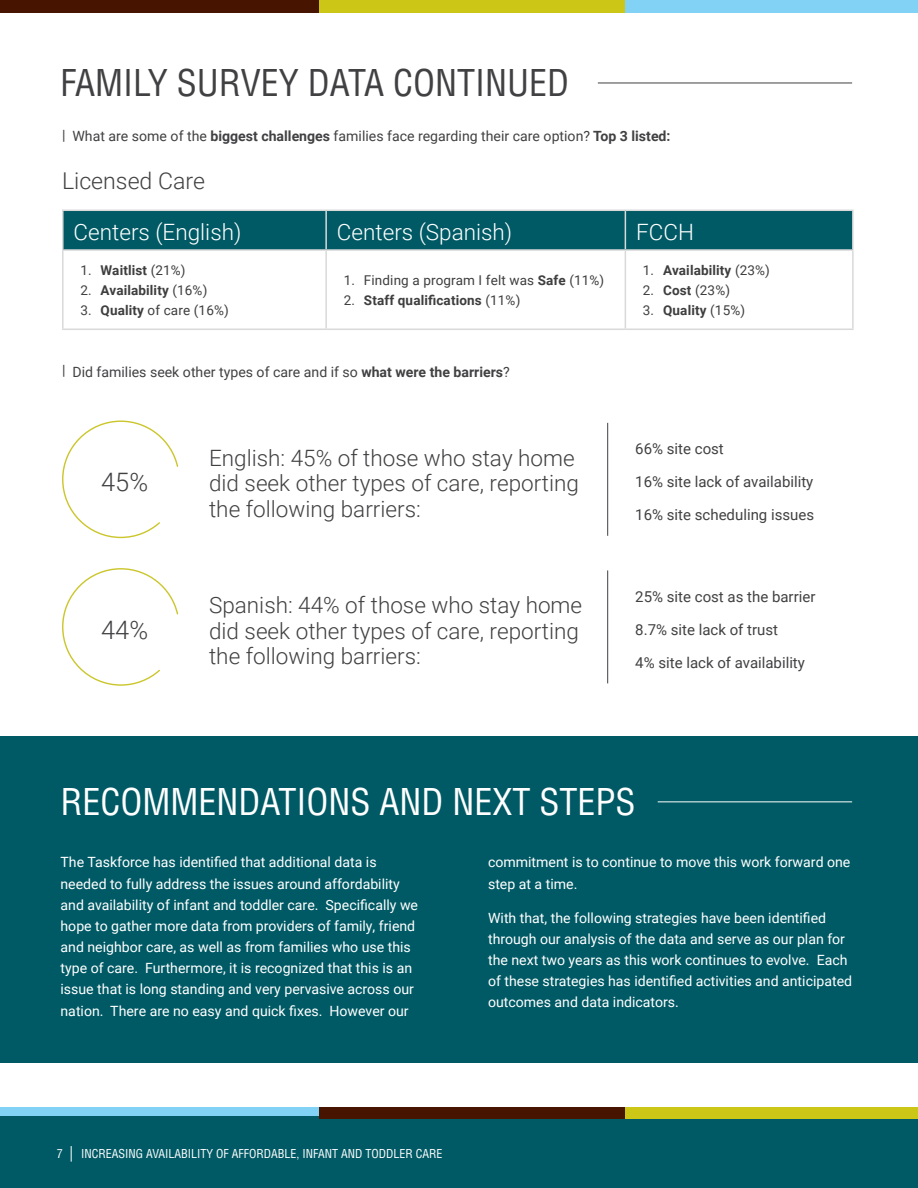
<style>
.page{position:relative;width:918px;height:1188px;background:#fff}
.page>*{position:absolute;margin:0;border:0;box-sizing:border-box;transform-origin:0 0}
.t1{font:condensed 36px "Helvetica LT Std";color:#fff}
.t2{font:condensed 36px "Helvetica LT Std";color:#414042}
.t3{font:300 25.35px "Roboto";color:#414042}
.t4{font:300 23.1px "Roboto";color:#414042}
.t5{font:300 22.5px/25.5px "Roboto";color:#414042}
.t6{font:300 22.5px "Roboto";color:#fff}
.t7{font:15px "Roboto";color:#414042}
.t8{font:14.1px/21.1px "Roboto";color:#fff}
.t9{font:14.1px "Roboto";color:#414042}
.t10{font:700 13.5px "Roboto";letter-spacing:.01em;color:#3e3e3f}
.t11{font:13.5px "Roboto";letter-spacing:.01em;color:#3e3e3f}
.t12{font:condensed 12px "Helvetica LT Std";color:#fff}
.s1{font-weight:700}
.s2{font-weight:400;color:#414042}
.s3{font-weight:400}
.s4{color:#414042}
</style>
<div class="page">
<div style="left:0;top:1107px;width:918px;height:81px;background:#005a65"></div>
<svg style="left:71px;top:1146px;width:1px;height:16px"></svg>
<div style="left:0;top:1107px;width:319px;height:9px;background:#81d2f5"></div>
<div style="left:319px;top:1107px;width:306px;height:11px;background:#471400"></div>
<div style="left:625px;top:1107px;width:293px;height:11px;background:#ccc716"></div>
<div style="left:0;top:0;width:319px;height:13px;background:#471400"></div>
<div style="left:319px;top:0;width:306px;height:13px;background:#ccc716"></div>
<div style="left:625px;top:0;width:293px;height:13px;background:#81d2f5"></div>
<div style="left:0;top:737px;width:918px;height:326px;background:#005a65"></div>
<hr style="left:598px;top:83px;width:254px;height:1px;background:#414042">
<div style="left:64px;top:211px;width:788px;height:38px;background:#005a65"></div>
<hr style="left:62px;top:210px;width:264px;height:1px;background:#d9d9d9">
<hr style="left:62px;top:211px;width:2px;height:38px;background:#d9d9d9">
<hr style="left:326px;top:210px;width:299px;height:1px;background:#d9d9d9">
<hr style="left:325px;top:211px;width:2px;height:38px;background:#d9d9d9">
<hr style="left:625px;top:210px;width:229px;height:1px;background:#d9d9d9">
<hr style="left:625px;top:211px;width:1px;height:38px;background:#d9d9d9">
<hr style="left:852px;top:211px;width:2px;height:38px;background:#d9d9d9">
<hr style="left:62px;top:249px;width:264px;height:2px;background:#d9d9d9">
<hr style="left:62px;top:251px;width:2px;height:78px;background:#d9d9d9">
<hr style="left:326px;top:249px;width:299px;height:2px;background:#d9d9d9">
<hr style="left:325px;top:251px;width:2px;height:78px;background:#d9d9d9">
<hr style="left:625px;top:249px;width:229px;height:2px;background:#d9d9d9">
<hr style="left:625px;top:251px;width:1px;height:78px;background:#d9d9d9">
<hr style="left:852px;top:251px;width:2px;height:78px;background:#d9d9d9">
<hr style="left:62px;top:329px;width:264px;height:1px;background:#d9d9d9">
<hr style="left:326px;top:329px;width:299px;height:1px;background:#d9d9d9">
<hr style="left:625px;top:329px;width:229px;height:1px;background:#d9d9d9">
<hr style="left:658px;top:801px;width:194px;height:1px;background:#fff">
<svg style="left:62px;top:420px;width:117px;height:119px"></svg>
<hr style="left:607px;top:423px;width:1px;height:113px;background:#414042">
<svg style="left:62px;top:568px;width:117px;height:118px"></svg>
<hr style="left:607px;top:570px;width:1px;height:113px;background:#414042">
<p class="t2" style="left:61px;top:60px;width:510px">FAMILY SURVEY DATA CONTINUED</p>
<p class="t9" style="left:62px;top:126px;width:610px">| What are some of the <span class="s1">biggest challenges</span> families face regarding their care option? <span class="s1">Top 3 listed:</span></p>
<p class="t4" style="left:62px;top:165px;width:145px">Licensed Care</p>
<p class="t6" style="left:74px;top:216px;width:169px">Centers (English)</p>
<p class="t6" style="left:337px;top:216px;width:177px">Centers (Spanish)</p>
<p class="t6" style="left:636px;top:216px;width:59px">FCCH</p>
<p class="t10" style="left:80px;top:261px;width:107px"><span class="s2">1.</span> Waitlist <span class="s3">(21%)</span></p>
<p class="t10" style="left:80px;top:281px;width:129px"><span class="s2">2.</span> Availability <span class="s3">(16%)</span></p>
<p class="t11" style="left:80px;top:301px;width:150px"><span class="s4">3.</span> <span class="s1">Quality</span> of care (16%)</p>
<p class="t10" style="left:643px;top:261px;width:129px"><span class="s2">1.</span> Availability <span class="s3">(23%)</span></p>
<p class="t11" style="left:643px;top:281px;width:89px"><span class="s4">2.</span> <span class="s1">Cost</span> (23%)</p>
<p class="t10" style="left:643px;top:301px;width:104px"><span class="s2">3.</span> Quality <span class="s3">(15%)</span></p>
<p class="t11" style="left:344px;top:271px;width:262px"><span class="s4">1.</span> Finding a program I felt was <span class="s1">Safe</span> (11%)</p>
<p class="t10" style="left:344px;top:291px;width:178px"><span class="s2">2.</span> Staff qualifications <span class="s3">(11%)</span></p>
<p class="t9" style="left:62px;top:362px;width:449px">| Did families seek other types of care and if so <span class="s1">what were the barriers</span>?</p>
<p class="t3" style="left:101px;top:464px;width:48px">45%</p>
<p class="t3" style="left:101px;top:612px;width:48px">44%</p>
<p class="t5" style="left:209px;top:444px;width:371px">English: 45% of those who stay home did seek other types of care, reporting the following barriers:</p>
<p class="t5" style="left:209px;top:592px;width:375px">Spanish: 44% of those who stay home did seek other types of care, reporting the following barriers:</p>
<p class="t7" style="left:635px;top:438px;width:90px">66% site cost</p>
<p class="t7" style="left:635px;top:471px;width:180px">16% site lack of availability</p>
<p class="t7" style="left:635px;top:504px;width:180px">16% site scheduling issues</p>
<p class="t7" style="left:635px;top:586px;width:182px">25% site cost as the barrier</p>
<p class="t7" style="left:635px;top:619px;width:144px">8.7% site lack of trust</p>
<p class="t7" style="left:635px;top:652px;width:171px">4% site lack of availability</p>
<p class="t1" style="left:61px;top:779px;width:577px">RECOMMENDATIONS AND NEXT STEPS</p>
<p class="t8" style="left:61px;top:851px;width:359px">The Taskforce has identified that additional data is needed to fully address the issues around affordability and availability of infant and toddler care. Specifically we hope to gather more data from providers of family, friend and neighbor care, as well as from families who use this type of care. Furthermore, it is recognized that this is an issue that is long standing and very pervasive across our nation. There are no easy and quick fixes. However our</p>
<p class="t8" style="left:488px;top:851px;width:364px">commitment is to continue to move this work forward one step at a time.</p>
<p class="t8" style="left:488px;top:906px;width:366px">With that, the following strategies have been identified through our analysis of the data and serve as our plan for the next two years as this work continues to evolve. Each of these strategies has identified activities and anticipated outcomes and data indicators.</p>
<p class="t12" style="left:57px;top:1146px;width:7px">7</p>
<p class="t12" style="left:81px;top:1146px;width:363px">INCREASING AVAILABILITY OF AFFORDABLE, INFANT AND TODDLER CARE</p>
</div>
